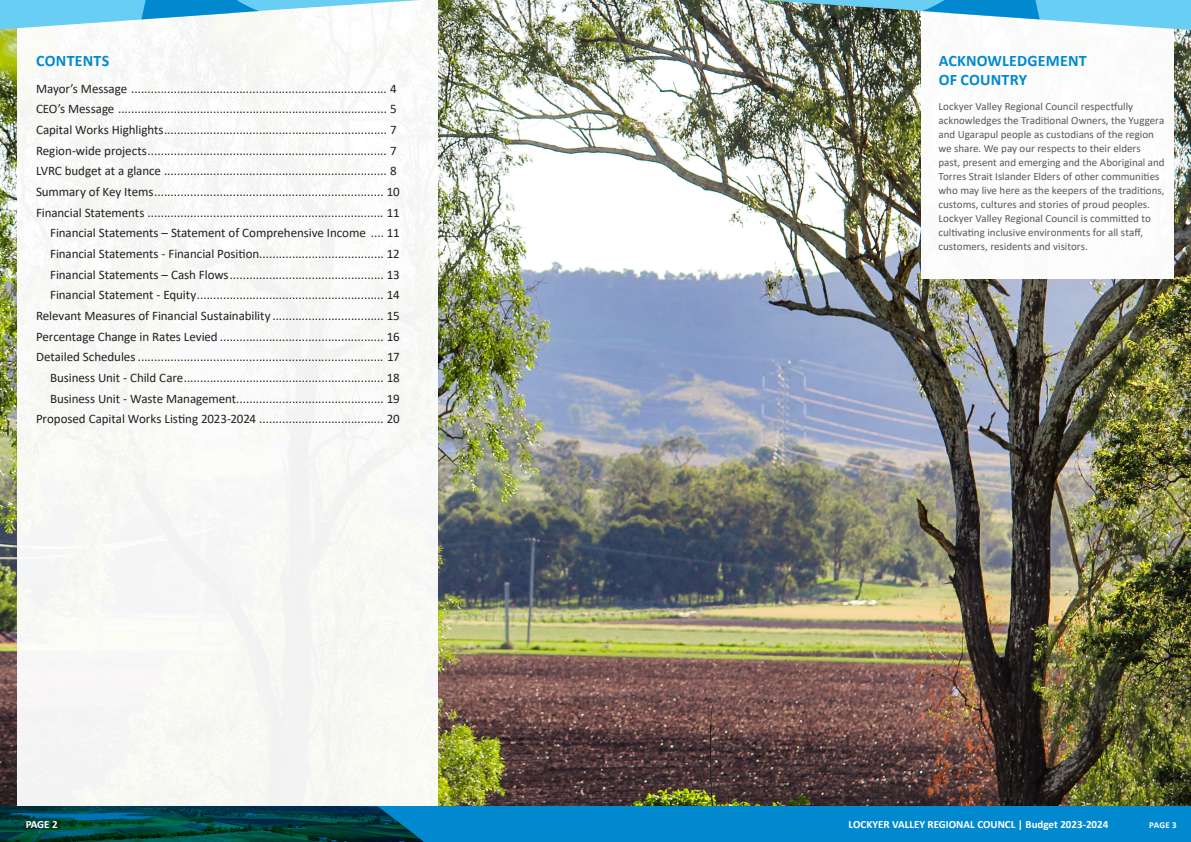
<style>
.page{position:relative;width:1191px;height:842px;background:#fff}
.page>*{position:absolute;margin:0;border:0;box-sizing:border-box;transform-origin:0 0}
.Heading{font:700 16px "Calibri";letter-spacing:.015em;color:#0089cf}
.t1{font:13px "Calibri";letter-spacing:-.01em;color:#231f20}
.Body_Text{font:11px/14px "Calibri";color:#57585a}
.t2{font:700 11px "Calibri";color:#fff}
.t3{font:700 9px "Calibri";color:#fff}
</style>
<div class="page">
<img style="left:0;top:0;width:1191px;height:806px">
<div style="left:17px;top:0;width:420px;height:842px;background:#f8f8f5"></div>
<div style="left:922px;top:0;width:252px;height:279px;background:#fff"></div>
<svg style="left:0;top:806px;width:1191px;height:36px;background:#0071a0"></svg>
<img style="left:664px;top:0;width:527px;height:36px">
<svg style="left:0;top:0;width:516px;height:36px"></svg>
<p class="Heading" style="left:36px;top:50px;width:75px">CONTENTS</p>
<p class="t1" style="left:36px;top:79px;width:362px">Mayor’s Message .............................................................................. 4</p>
<p class="t1" style="left:36px;top:100px;width:362px">CEO’s Message .................................................................................. 5</p>
<p class="t1" style="left:36px;top:121px;width:362px">Capital Works Highlights.................................................................... 7</p>
<p class="t1" style="left:36px;top:141px;width:362px">Region-wide projects......................................................................... 7</p>
<p class="t1" style="left:36px;top:162px;width:362px">LVRC budget at a glance .................................................................... 8</p>
<p class="t1" style="left:36px;top:183px;width:365px">Summary of Key Items...................................................................... 10</p>
<p class="t1" style="left:36px;top:203px;width:365px">Financial Statements ........................................................................ 11</p>
<p class="t1" style="left:50px;top:224px;width:351px">Financial Statements – Statement of Comprehensive Income .... 11</p>
<p class="t1" style="left:50px;top:245px;width:351px">Financial Statements - Financial Position...................................... 12</p>
<p class="t1" style="left:50px;top:265px;width:351px">Financial Statements – Cash Flows............................................... 13</p>
<p class="t1" style="left:50px;top:286px;width:351px">Financial Statement - Equity......................................................... 14</p>
<p class="t1" style="left:36px;top:307px;width:365px">Relevant Measures of Financial Sustainability .................................. 15</p>
<p class="t1" style="left:36px;top:327px;width:365px">Percentage Change in Rates Levied .................................................. 16</p>
<p class="t1" style="left:36px;top:348px;width:365px">Detailed Schedules ........................................................................... 17</p>
<p class="t1" style="left:50px;top:369px;width:351px">Business Unit - Child Care............................................................. 18</p>
<p class="t1" style="left:50px;top:389px;width:351px">Business Unit - Waste Management............................................. 19</p>
<p class="t1" style="left:36px;top:410px;width:365px">Proposed Capital Works Listing 2023-2024 ...................................... 20</p>
<p class="Heading" style="left:938px;top:49px;width:149px">ACKNOWLEDGEMENT</p>
<p class="Heading" style="left:938px;top:68px;width:90px">OF COUNTRY</p>
<p class="Body_Text" style="left:938px;top:99px;width:228px">Lockyer Valley Regional Council respectfully acknowledges the Traditional Owners, the Yuggera and Ugarapul people as custodians of the region we share. We pay our respects to their elders past, present and emerging and the Aboriginal and Torres Strait Islander Elders of other communities who may live here as the keepers of the traditions, customs, cultures and stories of proud peoples.<br>Lockyer Valley Regional Council is committed to cultivating inclusive environments for all staff, customers, residents and visitors.</p>
<p class="t2" style="left:26px;top:816px;width:34px">PAGE 2</p>
<p class="t2" style="left:848px;top:816px;width:261px">LOCKYER VALLEY REGIONAL COUNCL | Budget 2023-2024</p>
<p class="t3" style="left:1149px;top:818px;width:29px">PAGE 3</p>
</div>
